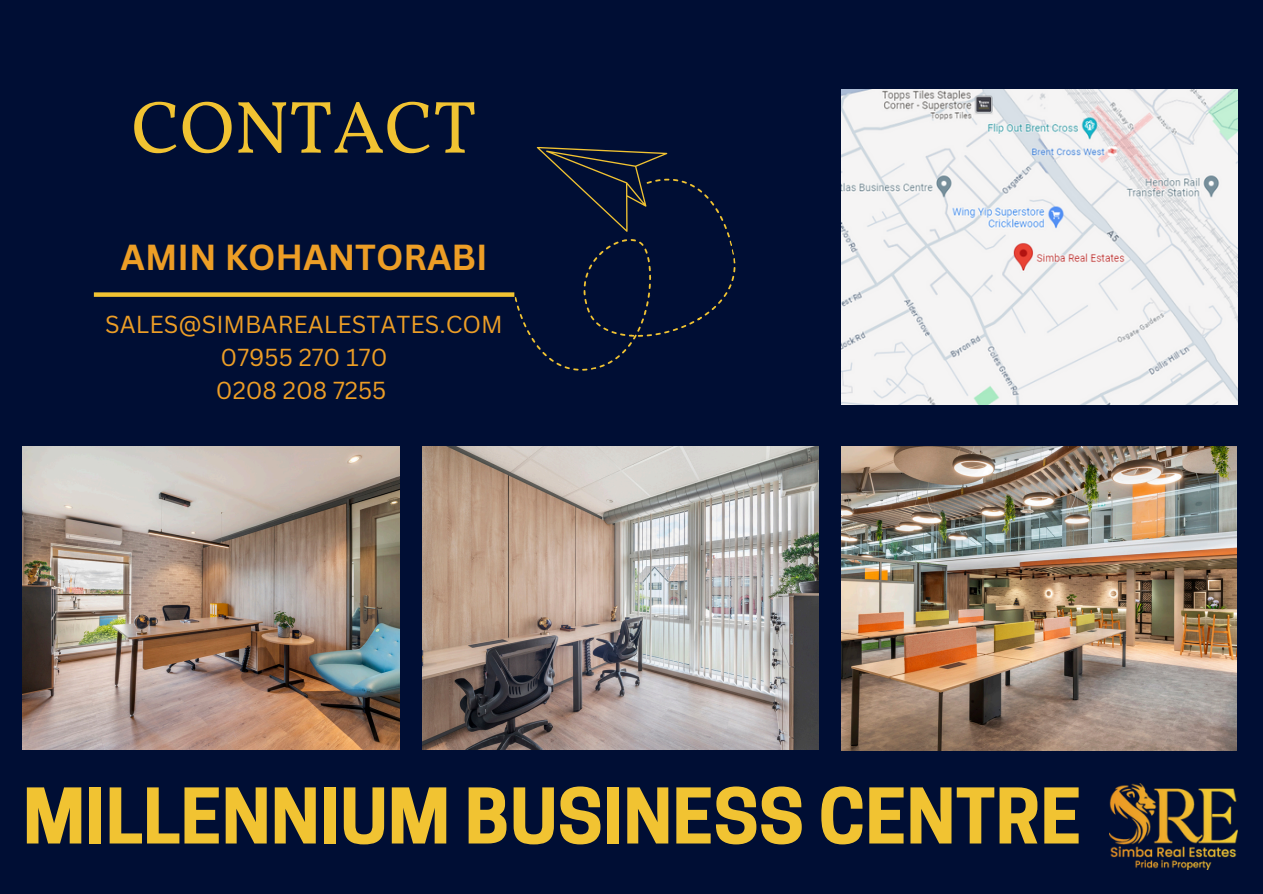
<style>
.page{position:relative;width:1263px;height:894px;background:#fff}
.page>*{position:absolute;margin:0;border:0;box-sizing:border-box;transform-origin:0 0}
.t1{font:74.1px "Vollkorn";color:#f1c332}
.t2{font:700 71.85px "Cooper Hewitt";color:#f1c332}
.t3{font:700 35.25px "Canva Sans";color:#ed9e26}
.t4{font:23.85px "Canva Sans";color:#ed9e26}
</style>
<div class="page">
<div style="left:0;top:0;width:1263px;height:893px;background:#000e34"></div>
<div style="left:94px;top:292px;width:420px;height:5px;background:#f1c332"></div>
<img style="left:841px;top:89px;width:396px;height:315px">
<img style="left:23px;top:446px;width:377px;height:303px">
<img style="left:1109px;top:783px;width:129px;height:85px">
<img style="left:422px;top:446px;width:396px;height:303px">
<img style="left:841px;top:446px;width:395px;height:304px">
<svg style="left:484px;top:147px;width:252px;height:224px"></svg>
<p class="t1" style="left:132px;top:82px;width:346px">CONTACT</p>
<p class="t3" style="left:121px;top:232px;width:369px">AMIN KOHANTORABI</p>
<p class="t4" style="left:105px;top:307px;width:399px">SALES@SIMBAREALESTATES.COM</p>
<p class="t4" style="left:221px;top:340px;width:168px">07955 270 170</p>
<p class="t4" style="left:216px;top:373px;width:172px">0208 208 7255</p>
<h1 class="t2" style="left:23px;top:789px;width:1060px">MILLENNIUM BUSINESS CENTRE</h1>
</div>
